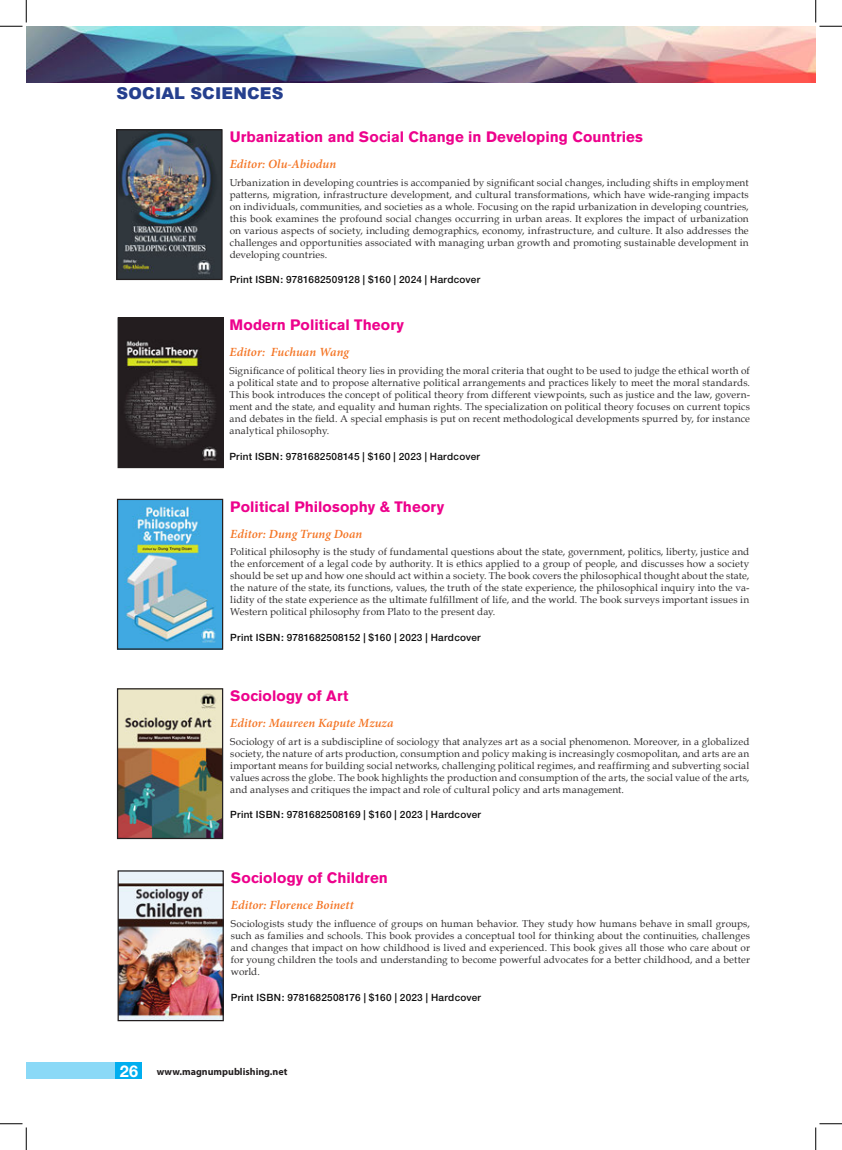
<style>
.page{position:relative;width:842px;height:1150px;background:#fff}
.page>*{position:absolute;margin:0;border:0;box-sizing:border-box;transform-origin:0 0}
.t1{font:900 16.25px "Arial";letter-spacing:.01em;color:#253f8e}
.contributor{font:700 16.25px "Helvetica Neue";color:#fff}
.BOOK_TITLE{font:700 15px "Akzidenz Grotesk BE";letter-spacing:.005em;color:#ed028c}
.contributor-2{font:italic 600 12.5px "Minion Pro";letter-spacing:.005em;color:#f47525}
.body{font:10px/12px "Book Antiqua";letter-spacing:.01em;color:#312f30;text-align:justify}
.PRICE{font:500 10px "Helvetica Neue";letter-spacing:.025em;color:#0d0d0d}
.t2{font:700 10px "Myriad Pro";color:#231f20}
</style>
<div class="page">
<img style="left:26px;top:26px;width:789px;height:56px">
<div style="left:116px;top:1062px;width:26px;height:17px;background:#00aeef"></div>
<div style="left:26px;top:1062px;width:90px;height:17px;background:#8ad9f7"></div>
<img style="left:118px;top:131px;width:102px;height:147px">
<div style="left:116px;top:129px;width:106px;height:151px;border:1px solid #231f20"></div>
<img style="left:119px;top:501px;width:102px;height:147px">
<div style="left:117px;top:499px;width:106px;height:151px;border:1px solid #231f20"></div>
<img style="left:119px;top:690px;width:102px;height:147px">
<div style="left:117px;top:688px;width:106px;height:151px;border:1px solid #231f20"></div>
<img style="left:120px;top:872px;width:102px;height:147px">
<div style="left:118px;top:870px;width:106px;height:151px;border:1px solid #231f20"></div>
<img style="left:120px;top:319px;width:102px;height:147px">
<div style="left:118px;top:317px;width:106px;height:151px;border:1px solid #231f20"></div>
<svg style="left:0;top:0;width:27px;height:27px"></svg>
<svg style="left:0;top:1123px;width:27px;height:27px"></svg>
<svg style="left:815px;top:0;width:27px;height:27px"></svg>
<svg style="left:815px;top:1123px;width:27px;height:27px"></svg>
<h1 class="t1" style="left:117px;top:81px;width:168px">SOCIAL SCIENCES</h1>
<p class="BOOK_TITLE" style="left:230px;top:128px;width:415px">Urbanization and Social Change in Developing Countries</p>
<p class="contributor-2" style="left:230px;top:155px;width:108px">Editor: Olu-Abiodun</p>
<p class="body" style="left:230px;top:176px;width:520px">Urbanization in developing countries is accompanied by significant social changes, including shifts in employment patterns, migration, infrastructure development, and cultural transformations, which have wide-ranging impacts on individuals, communities, and societies as a whole. Focusing on the rapid urbanization in developing countries, this book examines the profound social changes occurring in urban areas. It explores the impact of urbanization on various aspects of society, including demographics, economy, infrastructure, and culture. It also addresses the challenges and opportunities associated with managing urban growth and promoting sustainable development in developing countries.</p>
<p class="PRICE" style="left:230px;top:274px;width:252px">Print ISBN: 9781682509128 | $160 | 2024 | Hardcover</p>
<p class="BOOK_TITLE" style="left:229px;top:316px;width:176px">Modern Political Theory</p>
<p class="contributor-2" style="left:229px;top:343px;width:121px">Editor: Fuchuan Wang</p>
<p class="body" style="left:229px;top:364px;width:522px">Significance of political theory lies in providing the moral criteria that ought to be used to judge the ethical worth of a political state and to propose alternative political arrangements and practices likely to meet the moral standards.<br>This book introduces the concept of political theory from different viewpoints, such as justice and the law, govern&shy;ment and the state, and equality and human rights. The specialization on political theory focuses on current topics and debates in the field. A special emphasis is put on recent methodological developments spurred by, for instance analytical philosophy.</p>
<p class="PRICE" style="left:229px;top:450px;width:252px">Print ISBN: 9781682508145 | $160 | 2023 | Hardcover</p>
<p class="BOOK_TITLE" style="left:230px;top:498px;width:215px">Political Philosophy &amp; Theory</p>
<p class="contributor-2" style="left:230px;top:525px;width:133px">Editor: Dung Trung Doan</p>
<p class="body" style="left:230px;top:546px;width:520px">Political philosophy is the study of fundamental questions about the state, government, politics, liberty, justice and the enforcement of a legal code by authority. It is ethics applied to a group of people, and discusses how a society should be set up and how one should act within a society. The book covers the philosophical thought about the state, the nature of the state, its functions, values, the truth of the state experience, the philosophical inquiry into the va&shy;lidity of the state experience as the ultimate fulfillment of life, and the world. The book surveys important issues in Western political philosophy from Plato to the present day.</p>
<p class="PRICE" style="left:230px;top:631px;width:252px">Print ISBN: 9781682508152 | $160 | 2023 | Hardcover</p>
<p class="BOOK_TITLE" style="left:230px;top:687px;width:120px">Sociology of Art</p>
<p class="contributor-2" style="left:230px;top:714px;width:165px">Editor: Maureen Kapute Mzuza</p>
<p class="body" style="left:230px;top:735px;width:520px">Sociology of art is a subdiscipline of sociology that analyzes art as a social phenomenon. Moreover, in a globalized society, the nature of arts production, consumption and policy making is increasingly cosmopolitan, and arts are an important means for building social networks, challenging political regimes, and reaffirming and subverting social values across the globe. The book highlights the production and consumption of the arts, the social value of the arts, and analyses and critiques the impact and role of cultural policy and arts management.</p>
<p class="PRICE" style="left:230px;top:809px;width:252px">Print ISBN: 9781682508169 | $160 | 2023 | Hardcover</p>
<p class="BOOK_TITLE" style="left:231px;top:869px;width:158px">Sociology of Children</p>
<p class="contributor-2" style="left:231px;top:896px;width:124px">Editor: Florence Boinett</p>
<p class="body" style="left:231px;top:917px;width:520px">Sociologists study the influence of groups on human behavior. They study how humans behave in small groups, such as families and schools. This book provides a conceptual tool for thinking about the continuities, challenges and changes that impact on how childhood is lived and experienced. This book gives all those who care about or for young children the tools and understanding to become powerful advocates for a better childhood, and a better world.</p>
<p class="PRICE" style="left:231px;top:991px;width:252px">Print ISBN: 9781682508176 | $160 | 2023 | Hardcover</p>
<p class="contributor" style="left:120px;top:1061px;width:20px">26</p>
<p class="t2" style="left:157px;top:1065px;width:132px">www.magnumpublishing.net</p>
</div>
